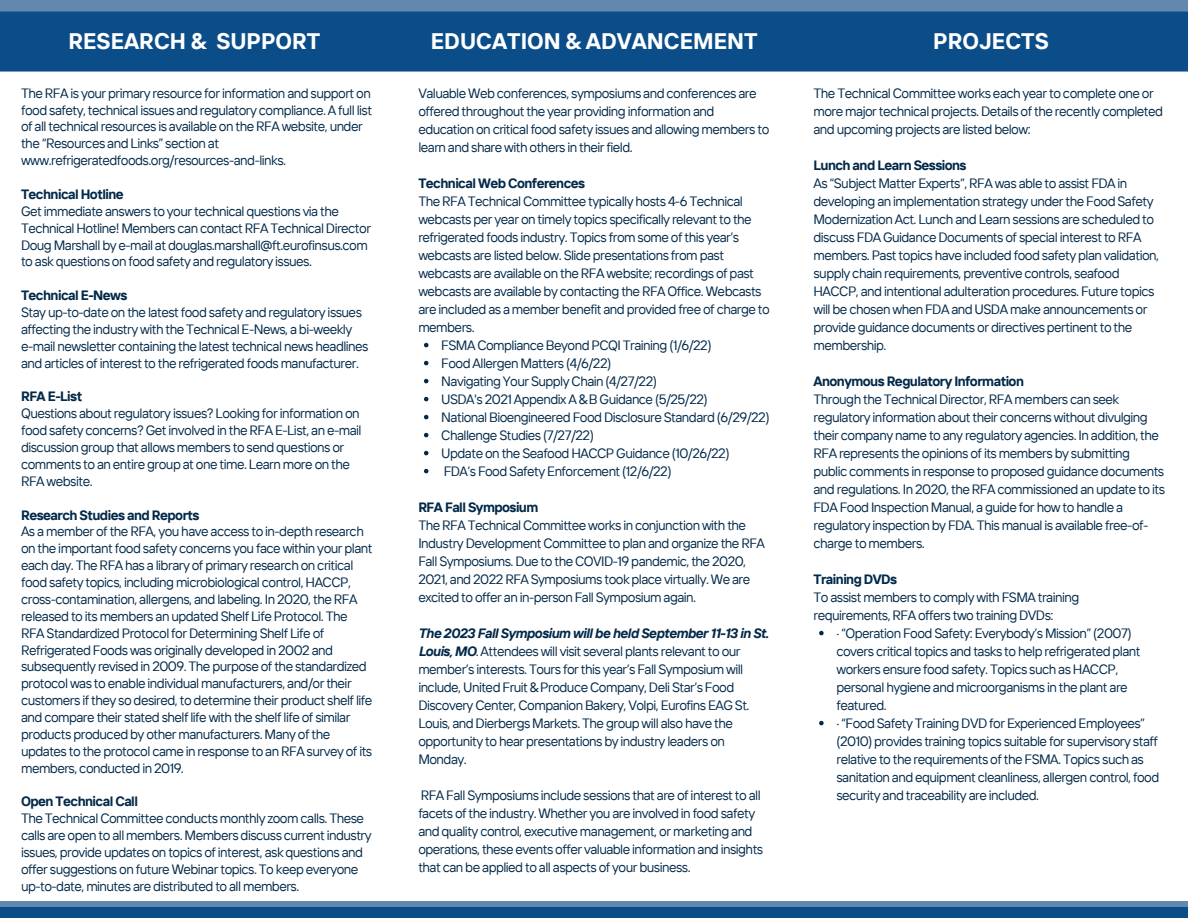
<style>
.page{position:relative;width:1188px;height:918px;background:#fff}
.page>*{position:absolute;margin:0;border:0;box-sizing:border-box;transform-origin:0 0}
.t1{font:700 22.5px "TT Interphases";color:#fff}
.t2{font:13.5px/18px "TT Interphases";letter-spacing:-.04em;color:#022949}
.t3{font:700 13.5px "TT Interphases";letter-spacing:-.04em;color:#022949}
.s1{font-weight:700;font-style:italic}
</style>
<div class="page">
<div style="left:0;top:0;width:1188px;height:20px;background:#6288b0"></div>
<div style="left:0;top:12px;width:1188px;height:60px;background:#0a4d89"></div>
<svg style="left:424px;top:343px;width:4px;height:4px"></svg>
<svg style="left:424px;top:361px;width:4px;height:4px"></svg>
<svg style="left:424px;top:379px;width:4px;height:4px"></svg>
<svg style="left:424px;top:397px;width:4px;height:4px"></svg>
<svg style="left:424px;top:415px;width:4px;height:4px"></svg>
<svg style="left:424px;top:433px;width:4px;height:4px"></svg>
<svg style="left:424px;top:451px;width:4px;height:4px"></svg>
<svg style="left:424px;top:469px;width:4px;height:4px"></svg>
<svg style="left:819px;top:631px;width:5px;height:4px"></svg>
<svg style="left:819px;top:721px;width:5px;height:4px"></svg>
<div style="left:0;top:901px;width:1188px;height:17px;background:#6288b0"></div>
<div style="left:0;top:907px;width:1188px;height:11px;background:#0a4d89"></div>
<h1 class="t1" style="left:68px;top:27px;width:253px">RESEARCH &amp; SUPPORT</h1>
<h1 class="t1" style="left:431px;top:27px;width:328px">EDUCATION &amp; ADVANCEMENT</h1>
<h1 class="t1" style="left:933px;top:27px;width:117px">PROJECTS</h1>
<p class="t2" style="left:21px;top:84px;width:353px;line-height:16.8px">The RFA is your primary resource for information and support on food safety, technical issues and regulatory compliance. A full list of all technical resources is available on the RFA website, under the “Resources and Links” section at www.refrigeratedfoods.org/resources-and-links.</p>
<p class="t3" style="left:21px;top:185px;width:104px">Technical Hotline</p>
<p class="t2" style="left:21px;top:202px;width:352px;line-height:16.8px">Get immediate answers to your technical questions via the Technical Hotline! Members can contact RFA Technical Director Doug Marshall by e-mail at douglas.marshall@ft.eurofinsus.com to ask questions on food safety and regulatory issues.</p>
<p class="t3" style="left:21px;top:287px;width:108px">Technical E-News</p>
<p class="t2" style="left:21px;top:304px;width:349px;line-height:16.8px">Stay up-to-date on the latest food safety and regulatory issues affecting the industry with the Technical E-News, a bi-weekly e-mail newsletter containing the latest technical news headlines and articles of interest to the refrigerated foods manufacturer.</p>
<p class="t3" style="left:21px;top:388px;width:63px">RFA E-List</p>
<p class="t2" style="left:21px;top:405px;width:342px;line-height:16.8px">Questions about regulatory issues? Looking for information on food safety concerns? Get involved in the RFA E-List, an e-mail discussion group that allows members to send questions or comments to an entire group at one time. Learn more on the RFA website.</p>
<p class="t3" style="left:21px;top:506px;width:180px">Research Studies and Reports</p>
<p class="t2" style="left:21px;top:523px;width:353px;line-height:16.8px">As a member of the RFA, you have access to in-depth research on the important food safety concerns you face within your plant each day. The RFA has a library of primary research on critical food safety topics, including microbiological control, HACCP, cross-contamination, allergens, and labeling. In 2020, the RFA released to its members an updated Shelf Life Protocol. The RFA Standardized Protocol for Determining Shelf Life of Refrigerated Foods was originally developed in 2002 and subsequently revised in 2009. The purpose of the standardized protocol was to enable individual manufacturers, and/or their customers if they so desired, to determine their product shelf life and compare their stated shelf life with the shelf life of similar products produced by other manufacturers. Many of the updates to the protocol came in response to an RFA survey of its members, conducted in 2019.</p>
<p class="t3" style="left:21px;top:793px;width:118px">Open Technical Call</p>
<p class="t2" style="left:21px;top:810px;width:352px;line-height:16.8px">The Technical Committee conducts monthly zoom calls. These calls are open to all members. Members discuss current industry issues, provide updates on topics of interest, ask questions and offer suggestions on future Webinar topics. To keep everyone up-to-date, minutes are distributed to all members.</p>
<p class="t2" style="left:418px;top:84px;width:353px">Valuable Web conferences, symposiums and conferences are offered throughout the year providing information and education on critical food safety issues and allowing members to learn and share with others in their field.</p>
<p class="t3" style="left:418px;top:174px;width:168px">Technical Web Conferences</p>
<p class="t2" style="left:418px;top:192px;width:353px">The RFA Technical Committee typically hosts 4-6 Technical webcasts per year on timely topics specifically relevant to the refrigerated foods industry. Topics from some of this year’s webcasts are listed below. Slide presentations from past webcasts are available on the RFA website; recordings of past webcasts are available by contacting the RFA Office. Webcasts are included as a member benefit and provided free of charge to members.</p>
<p class="t2" style="left:441px;top:336px;width:330px">FSMA Compliance Beyond PCQI Training (1/6/22)<br>Food Allergen Matters (4/6/22)<br>Navigating Your Supply Chain (4/27/22)<br>USDA's 2021 Appendix A &amp; B Guidance (5/25/22)<br>National Bioengineered Food Disclosure Standard (6/29/22)<br>Challenge Studies (7/27/22)<br>Update on the Seafood HACCP Guidance (10/26/22)<br>FDA’s Food Safety Enforcement (12/6/22)</p>
<p class="t3" style="left:418px;top:498px;width:122px">RFA Fall Symposium</p>
<p class="t2" style="left:418px;top:516px;width:348px">The RFA Technical Committee works in conjunction with the Industry Development Committee to plan and organize the RFA Fall Symposiums. Due to the COVID-19 pandemic, the 2020, 2021, and 2022 RFA Symposiums took place virtually. We are excited to offer an in-person Fall Symposium again.</p>
<p class="t2" style="left:418px;top:624px;width:352px"><span class="s1">The 2023 Fall Symposium will be held September 11-13 in St.<br>Louis, MO</span>. Attendees will visit several plants relevant to our member’s interests. Tours for this year’s Fall Symposium will include, United Fruit &amp; Produce Company, Deli Star’s Food Discovery Center, Companion Bakery, Volpi, Eurofins EAG St.<br>Louis, and Dierbergs Markets. The group will also have the opportunity to hear presentations by industry leaders on Monday.</p>
<p class="t2" style="left:418px;top:786px;width:346px">RFA Fall Symposiums include sessions that are of interest to all facets of the industry. Whether you are involved in food safety and quality control, executive management, or marketing and operations, these events offer valuable information and insights that can be applied to all aspects of your business.</p>
<p class="t2" style="left:814px;top:84px;width:351px">The Technical Committee works each year to complete one or more major technical projects. Details of the recently completed and upcoming projects are listed below:</p>
<p class="t3" style="left:814px;top:156px;width:155px">Lunch and Learn Sessions</p>
<p class="t2" style="left:814px;top:174px;width:347px">As “Subject Matter Experts”, RFA was able to assist FDA in developing an implementation strategy under the Food Safety Modernization Act. Lunch and Learn sessions are scheduled to discuss FDA Guidance Documents of special interest to RFA members. Past topics have included food safety plan validation, supply chain requirements, preventive controls, seafood HACCP, and intentional adulteration procedures. Future topics will be chosen when FDA and USDA make announcements or provide guidance documents or directives pertinent to the membership.</p>
<p class="t3" style="left:814px;top:372px;width:212px">Anonymous Regulatory Information</p>
<p class="t2" style="left:814px;top:390px;width:353px">Through the Technical Director, RFA members can seek regulatory information about their concerns without divulging their company name to any regulatory agencies. In addition, the RFA represents the opinions of its members by submitting public comments in response to proposed guidance documents and regulations. In 2020, the RFA commissioned an update to its FDA Food Inspection Manual, a guide for how to handle a regulatory inspection by FDA. This manual is available free-of&shy;charge to members.</p>
<p class="t3" style="left:814px;top:570px;width:85px">Training DVDs</p>
<p class="t2" style="left:814px;top:588px;width:267px">To assist members to comply with FSMA training requirements, RFA offers two training DVDs:</p>
<p class="t2" style="left:836px;top:624px;width:324px">· “Operation Food Safety: Everybody’s Mission” (2007) covers critical topics and tasks to help refrigerated plant workers ensure food safety. Topics such as HACCP, personal hygiene and microorganisms in the plant are featured.<br>· “Food Safety Training DVD for Experienced Employees” (2010) provides training topics suitable for supervisory staff relative to the requirements of the FSMA. Topics such as sanitation and equipment cleanliness, allergen control, food security and traceability are included.</p>
</div>
